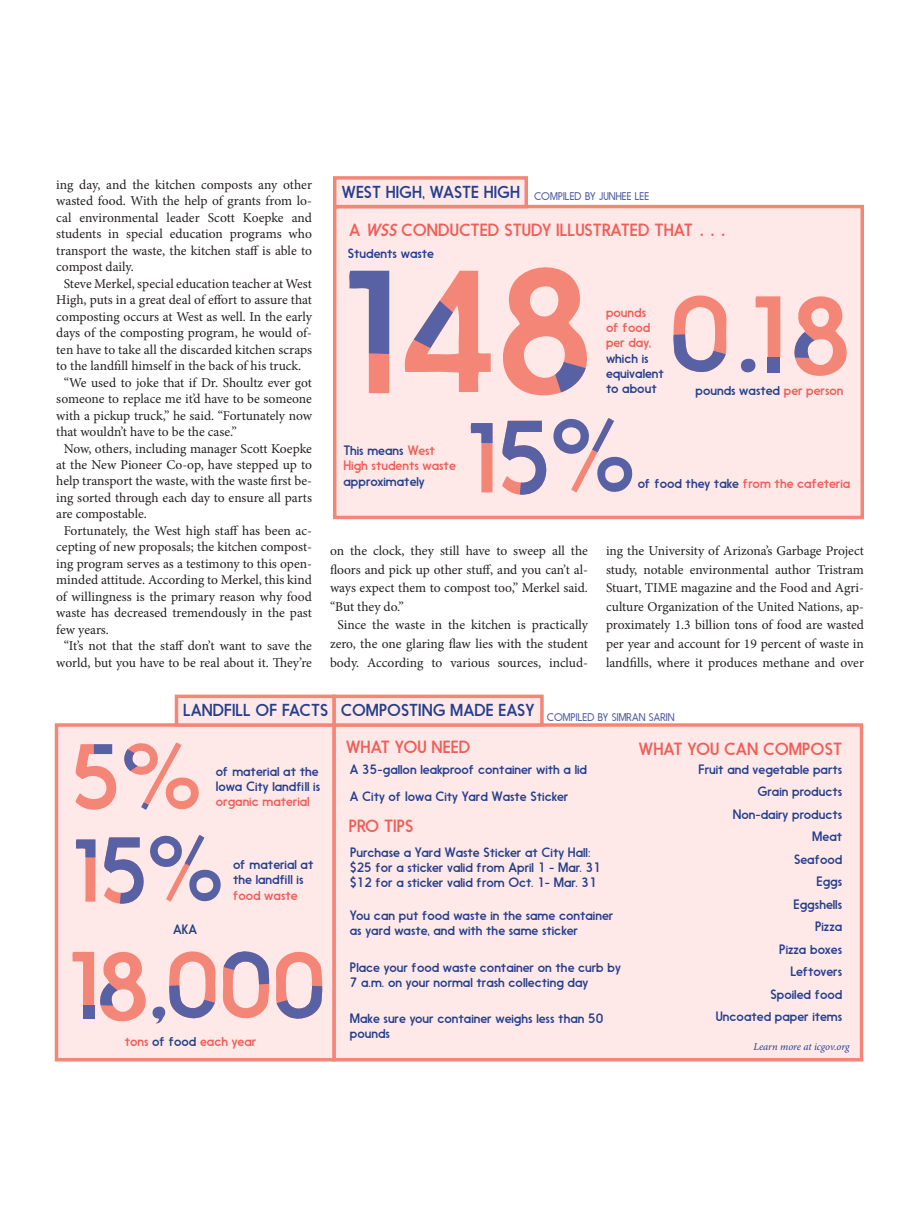
<style>
.page{position:relative;width:918px;height:1229px;background:#fff}
.page>*{position:absolute;margin:0;border:0;box-sizing:border-box;transform-origin:0 0}
.t1{font:16.5px "Nanami";color:#f15d57}
.t2{font:16.2px "Nanami";color:#253f8e}
.t3{font:13.5px/16.5px "Minion Pro";letter-spacing:-.005em;color:#231f20;text-align:justify}
.t4{font:12.75px/15.3px "Nanami";color:#253f8e}
.t5{font:12.75px "Nanami";color:#f15d57}
.t6{font:300 10.5px "Nanami";letter-spacing:.01em;color:#5861a3}
.t7{font:italic 10.5px "Minion Pro";letter-spacing:-.005em;color:#253f8e}
.s1{font-family:"Nanami Book Oblq"}
.s2{font-size:22.5px}
.s3{color:#f15d57}
.s4{color:#253f8e}
</style>
<div class="page">
<div style="left:333px;top:205px;width:531px;height:314px;background:#fee9e8;border:3px solid #f48677"></div>
<div style="left:333px;top:176px;width:195px;height:32px;background:#fee9e8;border:3px solid #f48677"></div>
<svg style="left:470px;top:423px;width:23px;height:69px"></svg>
<svg style="left:502px;top:418px;width:131px;height:77px"></svg>
<svg style="left:349px;top:271px;width:40px;height:83px"></svg>
<div style="left:369px;top:354px;width:20px;height:39px;background:#f48677"></div>
<svg style="left:404px;top:271px;width:87px;height:121px"></svg>
<svg style="left:503px;top:267px;width:84px;height:129px"></svg>
<svg style="left:673px;top:295px;width:54px;height:77px"></svg>
<svg style="left:741px;top:296px;width:39px;height:77px"></svg>
<div style="left:768px;top:357px;width:12px;height:15px;background:#5861a3"></div>
<svg style="left:794px;top:296px;width:53px;height:80px"></svg>
<div style="left:332px;top:723px;width:531px;height:338px;background:#fee9e8;border:3px solid #f48677"></div>
<div style="left:332px;top:694px;width:212px;height:32px;background:#fee9e8;border:3px solid #f48677"></div>
<div style="left:55px;top:723px;width:281px;height:338px;background:#fee9e8;border:3px solid #f48677"></div>
<div style="left:175px;top:694px;width:161px;height:32px;background:#fee9e8;border:3px solid #f48677"></div>
<svg style="left:75px;top:839px;width:20px;height:62px"></svg>
<svg style="left:104px;top:835px;width:117px;height:69px"></svg>
<svg style="left:75px;top:742px;width:124px;height:68px"></svg>
<svg style="left:72px;top:951px;width:74px;height:71px"></svg>
<svg style="left:222px;top:951px;width:47px;height:68px"></svg>
<svg style="left:276px;top:951px;width:47px;height:68px"></svg>
<svg style="left:152px;top:951px;width:64px;height:73px"></svg>
<p class="t3" style="left:56px;top:176px;width:257px">ing day, and the kitchen composts any other wasted food. With the help of grants from lo&shy;cal environmental leader Scott Koepke and students in special education programs who transport the waste, the kitchen staff is able to compost daily.</p>
<p class="t3" style="left:56px;top:275px;width:257px;text-indent:8px">Steve Merkel, special education teacher at West High, puts in a great deal of effort to assure that composting occurs at West as well. In the early days of the composting program, he would of&shy;ten have to take all the discarded kitchen scraps to the landfill himself in the back of his truck.</p>
<p class="t3" style="left:56px;top:374px;width:257px;text-indent:8px">“We used to joke that if Dr. Shoultz ever got someone to replace me it’d have to be someone with a pickup truck,” he said. “Fortunately now that wouldn’t have to be the case.”</p>
<p class="t3" style="left:56px;top:440px;width:257px;text-indent:8px">Now, others, including manager Scott Koepke at the New Pioneer Co-op, have stepped up to help transport the waste, with the waste first be&shy;ing sorted through each day to ensure all parts are compostable.</p>
<p class="t3" style="left:56px;top:522px;width:257px;text-indent:8px">Fortunately, the West high staff has been ac&shy;cepting of new proposals; the kitchen compost&shy;ing program serves as a testimony to this open&shy;minded attitude. According to Merkel, this kind of willingness is the primary reason why food waste has decreased tremendously in the past few years.</p>
<p class="t3" style="left:56px;top:637px;width:257px;text-align:center">“It’s not that the staff don’t want to save the world, but you have to be real about it. They’re</p>
<p class="t2" style="left:341px;top:182px;width:180px">WEST HIGH, WASTE HIGH</p>
<p class="t6" style="left:534px;top:190px;width:117px">COMPILED BY JUNHEE LEE</p>
<p class="t1" style="left:349px;top:220px;width:378px">A <span class="s1">WSS</span> CONDUCTED STUDY ILLUSTRATED THAT <span class="s2">. . .</span></p>
<p class="t4" style="left:348px;top:245px;width:88px">Students waste</p>
<p class="t4" style="left:344px;top:443px;width:114px">This means <span class="s3">West<br>High students waste </span>approximately</p>
<p class="t4" style="left:606px;top:304px;width:60px"><span class="s3">pounds<br>of food per day, </span>which is equivalent to about</p>
<p class="t4" style="left:695px;top:383px;width:150px">pounds wasted <span class="s3">per person</span></p>
<p class="t5" style="left:638px;top:476px;width:214px"><span class="s4">of food they take</span> from the cafeteria</p>
<p class="t3" style="left:330px;top:541px;width:260px;line-height:18.6px">on the clock, they still have to sweep all the floors and pick up other stuff, and you can’t al&shy;ways expect them to compost too,” Merkel said. “But they do.”</p>
<p class="t3" style="left:330px;top:616px;width:260px;line-height:18.6px;text-align:center">Since the waste in the kitchen is practically zero, the one glaring flaw lies with the student body. According to various sources, includ-</p>
<p class="t3" style="left:606px;top:541px;width:260px;line-height:18.6px">ing the University of Arizona’s Garbage Project study, notable environmental author Tristram Stuart, TIME magazine and the Food and Agri&shy;culture Organization of the United Nations, ap&shy;proximately 1.3 billion tons of food are wasted per year and account for 19 percent of waste in landfills, where it produces methane and over</p>
<p class="t2" style="left:183px;top:700px;width:147px">LANDFILL OF FACTS</p>
<p class="t4" style="left:216px;top:763px;width:106px;text-align:justify">of material at the Iowa City landfill is <span class="s3">organic material</span></p>
<p class="t4" style="left:173px;top:922px;width:26px">AKA</p>
<p class="t4" style="left:233px;top:856px;width:82px">of material at the landfill is <span class="s3">food waste</span></p>
<p class="t5" style="left:125px;top:1033px;width:133px">tons <span class="s4">of food</span> each year</p>
<p class="t2" style="left:341px;top:700px;width:195px">COMPOSTING MADE EASY</p>
<p class="t6" style="left:547px;top:711px;width:129px">COMPILED BY SIMRAN SARIN</p>
<p class="t1" style="left:346px;top:737px;width:126px">WHAT YOU NEED</p>
<p class="t4" style="left:350px;top:761px;width:239px">A 35-gallon leakproof container with a lid</p>
<p class="t4" style="left:350px;top:788px;width:220px">A City of Iowa City Yard Waste Sticker</p>
<p class="t1" style="left:349px;top:816px;width:66px">PRO TIPS</p>
<p class="t4" style="left:350px;top:844px;width:242px">Purchase a Yard Waste Sticker at City Hall:</p>
<p class="t4" style="left:350px;top:859px;width:252px">$25 for a sticker valid from April 1 - Mar. 31</p>
<p class="t4" style="left:350px;top:875px;width:248px">$12 for a sticker valid from Oct. 1- Mar. 31</p>
<p class="t4" style="left:350px;top:907px;width:265px">You can put food waste in the same container as yard waste, and with the same sticker</p>
<p class="t4" style="left:350px;top:959px;width:272px">Place your food waste container on the curb by<br>7 a.m. on your normal trash collecting day</p>
<p class="t4" style="left:350px;top:1010px;width:255px">Make sure your container weighs less than 50 pounds</p>
<p class="t1" style="left:638px;top:739px;width:205px">WHAT YOU CAN COMPOST</p>
<p class="t4" style="left:699px;top:761px;width:145px">Fruit and vegetable parts</p>
<p class="t4" style="left:758px;top:784px;width:86px">Grain products</p>
<p class="t4" style="left:733px;top:806px;width:111px">Non-dairy products</p>
<p class="t4" style="left:812px;top:829px;width:31px">Meat</p>
<p class="t4" style="left:794px;top:851px;width:50px">Seafood</p>
<p class="t4" style="left:816px;top:874px;width:27px">Eggs</p>
<p class="t4" style="left:794px;top:896px;width:50px">Eggshells</p>
<p class="t4" style="left:815px;top:919px;width:29px">Pizza</p>
<p class="t4" style="left:779px;top:941px;width:64px">Pizza boxes</p>
<p class="t4" style="left:790px;top:964px;width:53px">Leftovers</p>
<p class="t4" style="left:770px;top:986px;width:73px">Spoiled food</p>
<p class="t4" style="left:716px;top:1009px;width:128px">Uncoated paper items</p>
<p class="t7" style="left:754px;top:1039px;width:98px">Learn more at icgov.org</p>
</div>
